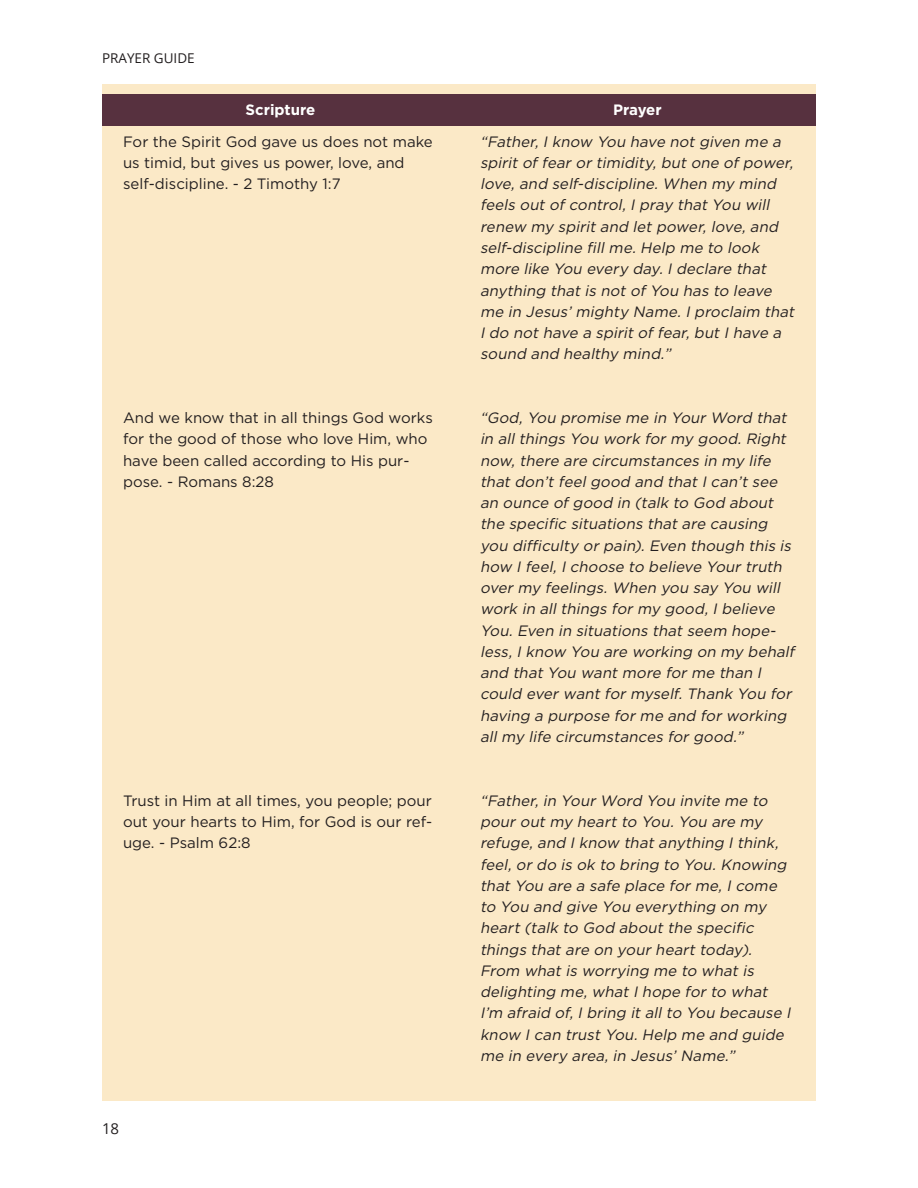
<style>
.page{position:relative;width:918px;height:1188px;background:#fff}
.page>*{position:absolute;margin:0;border:0;box-sizing:border-box;transform-origin:0 0}
.Prayer_Paragraph_-_P{font:italic 15px/21.3px "Gotham";color:#231f20}
.Paragraph_Style_1{font:15px/21.3px "Gotham";color:#231f20}
.Paragraph_Style_1-2{font:700 15px "Gotham";color:#fff}
.t1{font:15px "Open Sans";color:#231f20}
.t2{font:13.5px "Open Sans";color:#231f20}
</style>
<div class="page">
<div style="left:102px;top:85px;width:714px;height:1016px;background:#fbe9c7"></div>
<div style="left:102px;top:94px;width:357px;height:32px;background:#57313f"></div>
<div style="left:459px;top:94px;width:357px;height:32px;background:#57313f"></div>
<p class="t2" style="left:102px;top:49px;width:94px">PRAYER GUIDE</p>
<p class="Paragraph_Style_1-2" style="left:246px;top:101px;width:71px">Scripture</p>
<p class="Paragraph_Style_1-2" style="left:613px;top:101px;width:50px">Prayer</p>
<p class="Paragraph_Style_1" style="left:123px;top:130px;width:311px">For the Spirit God gave us does not make us timid, but gives us power, love, and self-discipline. - 2 Timothy 1:7</p>
<p class="Prayer_Paragraph_-_P" style="left:480px;top:130px;width:319px">“Father,Iknow You have notgiven me a spiritoffearortimidity,butone ofpower, love,and self-discipline.When my mind feels outofcontrol,Ipray thatYou will renew my spiritand letpower,love,and self-discipline fillme.Help me to look more like You every day.Ideclare that anything thatis notofYou has to leave me in Jesus’mighty Name.Iproclaim that Ido nothave a spiritoffear,butIhave a sound and healthy mind.”</p>
<p class="Paragraph_Style_1" style="left:123px;top:407px;width:311px">And we know that in all things God works for the good of those who love Him, who have been called according to His pur&shy;pose. - Romans 8:28</p>
<p class="Prayer_Paragraph_-_P" style="left:480px;top:407px;width:319px">“God,You promise me in YourWord that in allthings You work formy good.Right now,there are circumstances in my life thatdon’tfeelgood and thatIcan’tsee an ounce ofgood in (talk to God about the specific situations thatare causing you difficulty orpain).Even though this is how Ifeel,Ichoose to believe Yourtruth overmy feelings.When you say You will work in allthings formy good,Ibelieve You.Even in situations thatseem hope&shy;less,Iknow You are working on my behalf and thatYou wantmore forme than I could everwantformyself.Thank You for having a purpose forme and forworking allmy life circumstances forgood.”</p>
<p class="Paragraph_Style_1" style="left:123px;top:789px;width:311px;text-align:justify">Trust in Him at all times, you people; pour out your hearts to Him, for God is our ref&shy;uge. - Psalm 62:8</p>
<p class="Prayer_Paragraph_-_P" style="left:480px;top:789px;width:316px">“Father,in YourWord You invite me to pouroutmy heartto You.You are my refuge,and Iknow thatanything Ithink, feel,ordo is ok to bring to You.Knowing thatYou are a safe place forme,Icome to You and give You everything on my heart(talk to God aboutthe specific things thatare on yourhearttoday).<br>From whatis worrying me to whatis delighting me,whatIhope forto what I’m afraid of,Ibring itallto You because I know Ican trustYou.Help me and guide me in every area,in Jesus’Name.”</p>
<p class="t1" style="left:102px;top:1118px;width:19px">18</p>
</div>
